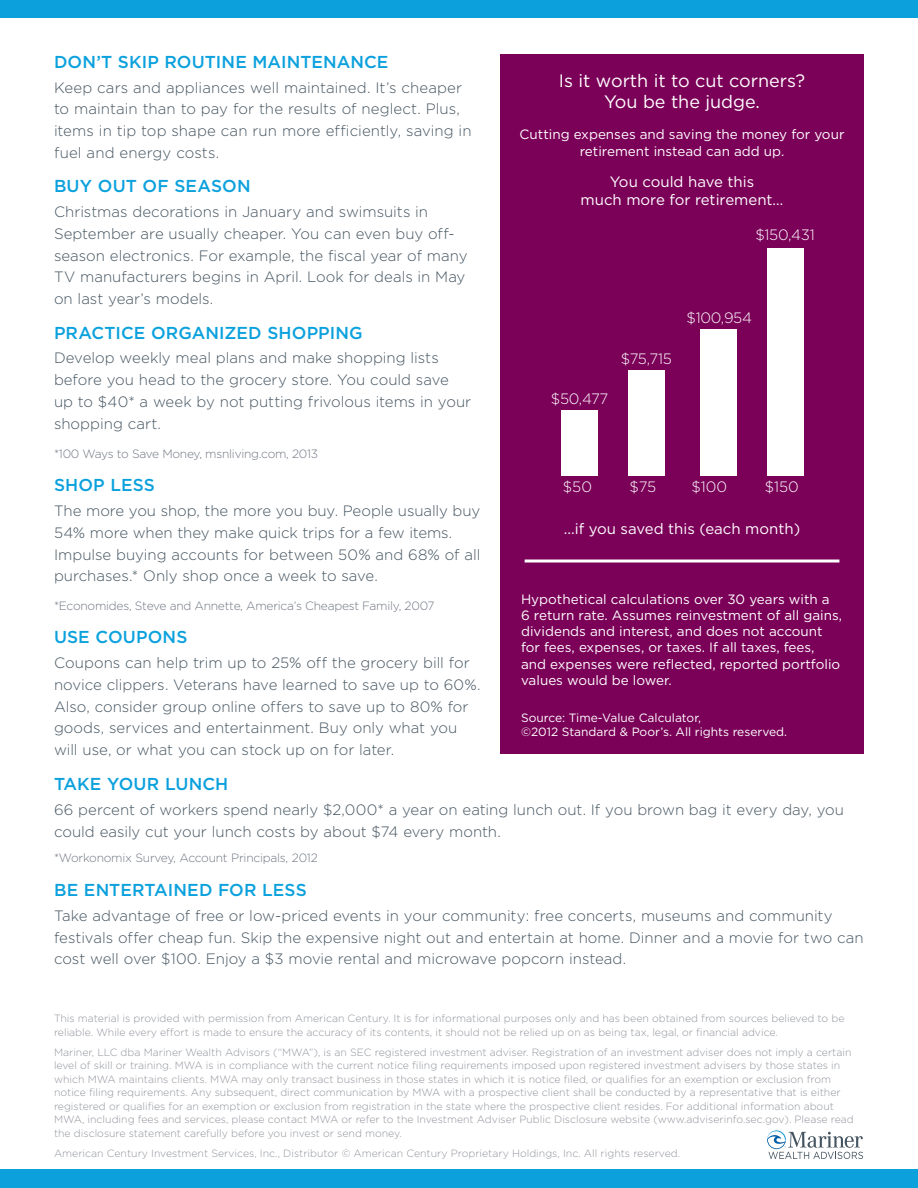
<style>
.page{position:relative;width:918px;height:1188px;background:#fff}
.page>*{position:absolute;margin:0;border:0;box-sizing:border-box;transform-origin:0 0}
.t1{font:18px "Gotham";color:#fff}
.Secondary_Header{font:500 17.25px "Gotham";letter-spacing:.005em;color:#0ba1dd}
.Body_Copy{font:300 15px/21.8px "Gotham";color:#445460}
.t2{font:15px "Gotham";color:#fff}
.t3{font:300 15px "Gotham";letter-spacing:-.02em;color:#fff}
.t4{font:13.5px/16.2px "Gotham";color:#fff;text-align:center}
.Body_Copy-2{font:300 12px "Gotham";letter-spacing:-.02em;color:#707782}
.t5{font:12px/14.4px "Gotham";color:#fff}
.t6{font:300 10.5px/13.5px "Gotham";color:#91959d}
</style>
<div class="page">
<div style="left:0;top:0;width:918px;height:18px;background:#0ca0dc"></div>
<div style="left:0;top:1170px;width:918px;height:18px;background:#0ca0dc"></div>
<div style="left:501px;top:54px;width:363px;height:700px;background:#7b0058"></div>
<hr style="left:525px;top:560px;width:314px;height:3px;background:#fff">
<div style="left:767px;top:248px;width:36px;height:228px;background:#fff"></div>
<div style="left:700px;top:330px;width:37px;height:146px;background:#fff"></div>
<div style="left:628px;top:370px;width:36px;height:106px;background:#fff"></div>
<div style="left:561px;top:411px;width:37px;height:65px;background:#fff"></div>
<svg style="left:767px;top:1130px;width:96px;height:29px"></svg>
<p class="Secondary_Header" style="left:54px;top:50px;width:336px">DON’T SKIP ROUTINE MAINTENANCE</p>
<p class="Body_Copy" style="left:54px;top:76px;width:419px">Keep cars and appliances well maintained. It’s cheaper to maintain than to pay for the results of neglect. Plus, items in tip top shape can run more efficiently, saving in fuel and energy costs.</p>
<p class="Secondary_Header" style="left:54px;top:175px;width:198px">BUY OUT OF SEASON</p>
<p class="Body_Copy" style="left:54px;top:200px;width:415px">Christmas decorations in January and swimsuits in September are usually cheaper. You can even buy off&shy;season electronics. For example, the fiscal year of many TV manufacturers begins in April. Look for deals in May on last year’s models.</p>
<p class="Secondary_Header" style="left:54px;top:321px;width:310px">PRACTICE ORGANIZED SHOPPING</p>
<p class="Body_Copy" style="left:54px;top:347px;width:419px">Develop weekly meal plans and make shopping lists before you head to the grocery store. You could save up to $40* a week by not putting frivolous items in your shopping cart.</p>
<p class="Body_Copy-2" style="left:54px;top:446px;width:266px">*100 Ways to Save Money, msnliving.com, 2013</p>
<p class="Secondary_Header" style="left:54px;top:474px;width:102px">SHOP LESS</p>
<p class="Body_Copy" style="left:54px;top:500px;width:428px">The more you shop, the more you buy. People usually buy 54% more when they make quick trips for a few items.<br>Impulse buying accounts for between 50% and 68% of all purchases.* Only shop once a week to save.</p>
<p class="Body_Copy-2" style="left:54px;top:598px;width:382px">*Economides, Steve and Annette, America’s Cheapest Family, 2007</p>
<p class="Secondary_Header" style="left:54px;top:626px;width:135px">USE COUPONS</p>
<p class="Body_Copy" style="left:54px;top:652px;width:428px">Coupons can help trim up to 25% off the grocery bill for novice clippers. Veterans have learned to save up to 60%.<br>Also, consider group online offers to save up to 80% for goods, services and entertainment. Buy only what you will use, or what you can stock up on for later.</p>
<p class="Secondary_Header" style="left:54px;top:773px;width:176px">TAKE YOUR LUNCH</p>
<p class="Body_Copy" style="left:54px;top:798px;width:792px">66 percent of workers spend nearly $2,000* a year on eating lunch out. If you brown bag it every day, you could easily cut your lunch costs by about $74 every month.</p>
<p class="Body_Copy-2" style="left:54px;top:850px;width:265px">*Workonomix Survey, Account Principals, 2012</p>
<p class="Secondary_Header" style="left:54px;top:879px;width:254px">BE ENTERTAINED FOR LESS</p>
<p class="Body_Copy" style="left:54px;top:904px;width:811px">Take advantage of free or low-priced events in your community: free concerts, museums and community festivals offer cheap fun. Skip the expensive night out and entertain at home. Dinner and a movie for two can cost well over $100. Enjoy a $3 movie rental and microwave popcorn instead.</p>
<p class="t1" style="left:559px;top:69px;width:248px">Is it worth it to cut corners?</p>
<p class="t1" style="left:604px;top:90px;width:158px">You be the judge.</p>
<p class="t4" style="left:520px;top:126px;width:326px">Cutting expenses and saving the money for your retirement instead can add up.</p>
<p class="t2" style="left:610px;top:172px;width:146px">You could have this</p>
<p class="t2" style="left:581px;top:190px;width:204px">much more for retirement…</p>
<p class="t3" style="left:755px;top:225px;width:61px">$150,431</p>
<p class="t3" style="left:687px;top:308px;width:67px">$100,954</p>
<p class="t3" style="left:621px;top:349px;width:53px">$75,715</p>
<p class="t3" style="left:551px;top:389px;width:59px">$50,477</p>
<p class="t3" style="left:563px;top:477px;width:31px">$50</p>
<p class="t3" style="left:630px;top:477px;width:28px">$75</p>
<p class="t3" style="left:691px;top:477px;width:37px">$100</p>
<p class="t3" style="left:765px;top:477px;width:36px">$150</p>
<p class="t2" style="left:564px;top:519px;width:238px">...if you saved this (each month)</p>
<p class="t4" style="left:521px;top:591px;width:323px;text-align:left">Hypothetical calculations over 30 years with a<br>6 return rate. Assumes reinvestment of all gains, dividends and interest, and does not account for fees, expenses, or taxes. If all taxes, fees, and expenses were reflected, reported portfolio values would be lower.</p>
<p class="t5" style="left:521px;top:710px;width:267px">Source: Time-Value Calculator,<br>©2012 Standard &amp; Poor’s. All rights reserved.</p>
<p class="t6" style="left:54px;top:1011px;width:792px">This material is provided with permission from American Century. It is for informational purposes only and has been obtained from sources believed to be reliable. While every effort is made to ensure the accuracy of its contents, it should not be relied up on as being tax, legal, or financial advice.</p>
<p class="t6" style="left:54px;top:1045px;width:801px">Mariner, LLC dba Mariner Wealth Advisors (“MWA”), is an SEC registered investment adviser. Registration of an investment adviser does not imply a certain level of skill or training. MWA is in compliance with the current notice filing requirements imposed upon registered investment advisers by those states in which MWA maintains clients. MWA may only transact business in those states in which it is notice filed, or qualifies for an exemption or exclusion from notice filing requirements. Any subsequent, direct communication by MWA with a prospective client shall be conducted by a representative that is either registered or qualifies for an exemption or exclusion from registration in the state where the prospective client resides. For additional information about MWA, including fees and services, please contact MWA or refer to the Investment Adviser Public Disclosure website (www.adviserinfo.sec.gov). Please read the disclosure statement carefully before you invest or send money.</p>
<p class="t6" style="left:54px;top:1146px;width:628px">American Century Investment Services, Inc., Distributor © American Century Proprietary Holdings, Inc. All rights reserved.</p>
</div>
